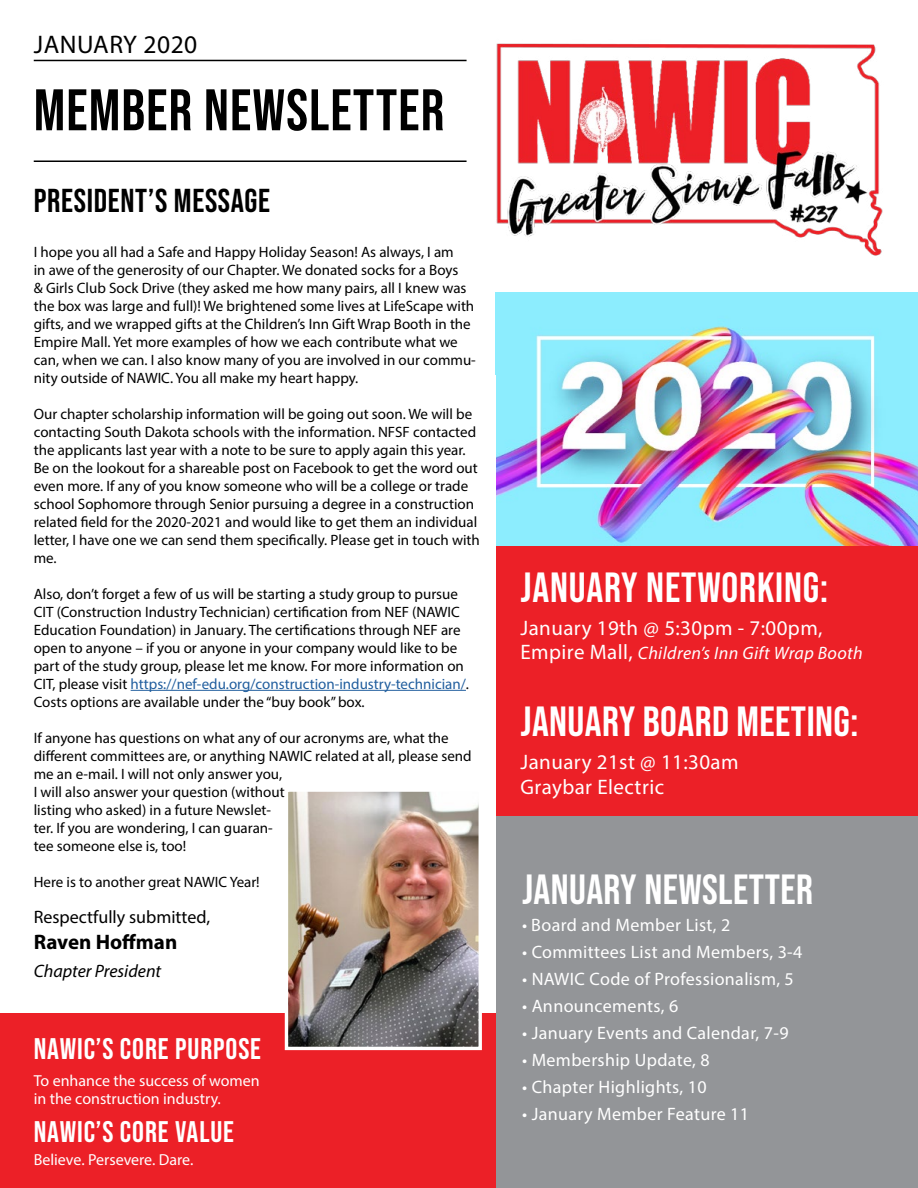
<style>
.page{position:relative;width:918px;height:1188px;background:#fff}
.page>*{position:absolute;margin:0;border:0;box-sizing:border-box;transform-origin:0 0}
.t1{font:58.5px "Bebas Neue";letter-spacing:.02em;color:#000}
.t2{font:42px "Bebas Neue";letter-spacing:.01em;color:#fff}
.t3{font:33px "Bebas Neue";letter-spacing:.02em;color:#000}
.t4{font:29.7px "Bebas Neue";letter-spacing:.03em;color:#fff}
.t5{font:25.5px "Myriad Pro";letter-spacing:.02em;color:#000}
.t6{font:21px/25.5px "Myriad Pro";letter-spacing:.02em;color:#fff}
.t7{font:700 21px "Myriad Pro";color:#000}
.t8{font:18px "Myriad Pro";letter-spacing:.02em;color:#fff}
.t9{font:italic 18px "Myriad Pro";letter-spacing:.02em;color:#fff}
.t10{font:18px "Myriad Pro";color:#000}
.t11{font:italic 18px "Myriad Pro";color:#000}
.t12{font:16.05px/18px "Myriad Pro";color:#fff}
.t13{font:15px/18px "Myriad Pro";color:#000}
.s1{color:#215e9e}
.s2{font-style:normal;font-size:21px}
</style>
<div class="page">
<img style="left:495px;top:292px;width:423px;height:254px">
<img style="left:496px;top:43px;width:387px;height:213px">
<hr style="left:34px;top:60px;width:433px;height:1px;background:#000">
<hr style="left:34px;top:160px;width:433px;height:2px;background:#000">
<div style="left:495px;top:816px;width:423px;height:372px;background:#939598"></div>
<div style="left:495px;top:546px;width:423px;height:270px;background:#ec2027"></div>
<div style="left:0;top:1013px;width:495px;height:175px;background:#ec2027"></div>
<img style="left:289px;top:792px;width:189px;height:254px">
<div style="left:285px;top:788px;width:197px;height:262px;border:3px solid #fff"></div>
<hr style="left:131px;top:690px;width:335px;height:1px;background:#215e9e">
<h3 class="t5" style="left:34px;top:29px;width:165px">JANUARY 2020</h3>
<h1 class="t1" style="left:34px;top:77px;width:412px">MEMBER NEWSLETTER</h1>
<h3 class="t3" style="left:34px;top:182px;width:238px">PRESIDENT’S MESSAGE</h3>
<p class="t13" style="left:34px;top:243px;width:444px">I hope you all had a Safe and Happy Holiday Season! As always, I am<br>in awe of the generosity of our Chapter. We donated socks for a Boys<br>&amp; Girls Club Sock Drive (they asked me how many pairs, all I knew was the box was large and full)! We brightened some lives at LifeScape with gifts, and we wrapped gifts at the Children’s Inn Gift Wrap Booth in the Empire Mall. Yet more examples of how we each contribute what we can, when we can. I also know many of you are involved in our commu&shy;nity outside of NAWIC. You all make my heart happy.</p>
<p class="t13" style="left:34px;top:405px;width:448px">Our chapter scholarship information will be going out soon. We will be contacting South Dakota schools with the information. NFSF contacted the applicants last year with a note to be sure to apply again this year.<br>Be on the lookout for a shareable post on Facebook to get the word out even more. If any of you know someone who will be a college or trade school Sophomore through Senior pursuing a degree in a construction related field for the 2020-2021 and would like to get them an individual letter, I have one we can send them specifically. Please get in touch with me.</p>
<p class="t13" style="left:34px;top:585px;width:437px">Also, don’t forget a few of us will be starting a study group to pursue CIT (Construction Industry Technician) certification from NEF (NAWIC Education Foundation) in January. The certifications through NEF are open to anyone – if you or anyone in your company would like to be part of the study group, please let me know. For more information on CIT, please visit <span class="s1">https://nef-edu.org/construction-industry-technician/</span>.<br>Costs options are available under the “buy book” box.</p>
<p class="t13" style="left:34px;top:729px;width:440px">If anyone has questions on what any of our acronyms are, what the different committees are, or anything NAWIC related at all, please send me an e-mail. I will not only answer you,<br>I will also answer your question (without<br>listing who asked) in a future Newslet-<br>ter. If you are wondering, I can guaran-<br>tee someone else is, too!</p>
<p class="t13" style="left:34px;top:873px;width:228px">Here is to another great NAWIC Year!</p>
<p class="t10" style="left:34px;top:906px;width:178px">Respectfully submitted,</p>
<h3 class="t7" style="left:34px;top:928px;width:145px">Raven Hoffman</h3>
<p class="t11" style="left:34px;top:960px;width:129px">Chapter President</p>
<h3 class="t4" style="left:34px;top:1032px;width:229px">NAWIC’S CORE PURPOSE</h3>
<p class="t12" style="left:34px;top:1071px;width:228px">To enhance the success of women in the construction industry.</p>
<h3 class="t4" style="left:34px;top:1115px;width:202px">NAWIC’S CORE VALUE</h3>
<p class="t12" style="left:34px;top:1151px;width:161px">Believe. Persevere. Dare.</p>
<h2 class="t2" style="left:521px;top:564px;width:309px">JANUARY NETWORKING:</h2>
<h3 class="t6" style="left:521px;top:615px;width:304px">January 19th @ 5:30pm - 7:00pm,</h3>
<p class="t9" style="left:521px;top:642px;width:344px"><span class="s2">Empire Mall,</span> Children’s Inn Gift Wrap Booth</p>
<h2 class="t2" style="left:521px;top:697px;width:339px">JANUARY BOARD MEETING:</h2>
<h3 class="t6" style="left:521px;top:749px;width:220px">January 21st @ 11:30am<br>Graybar Electric</h3>
<h2 class="t2" style="left:522px;top:866px;width:293px">JANUARY NEWSLETTER</h2>
<p class="t8" style="left:522px;top:914px;width:210px">• Board and Member List, 2</p>
<p class="t8" style="left:522px;top:941px;width:282px">• Committees List and Members, 3-4</p>
<p class="t8" style="left:522px;top:968px;width:273px">• NAWIC Code of Professionalism, 5</p>
<p class="t8" style="left:522px;top:995px;width:158px">• Announcements, 6</p>
<p class="t8" style="left:522px;top:1022px;width:268px">• January Events and Calendar, 7-9</p>
<p class="t8" style="left:522px;top:1049px;width:189px">• Membership Update, 8</p>
<p class="t8" style="left:522px;top:1076px;width:186px">• Chapter Highlights, 10</p>
<p class="t8" style="left:522px;top:1103px;width:229px">• January Member Feature 11</p>
</div>
